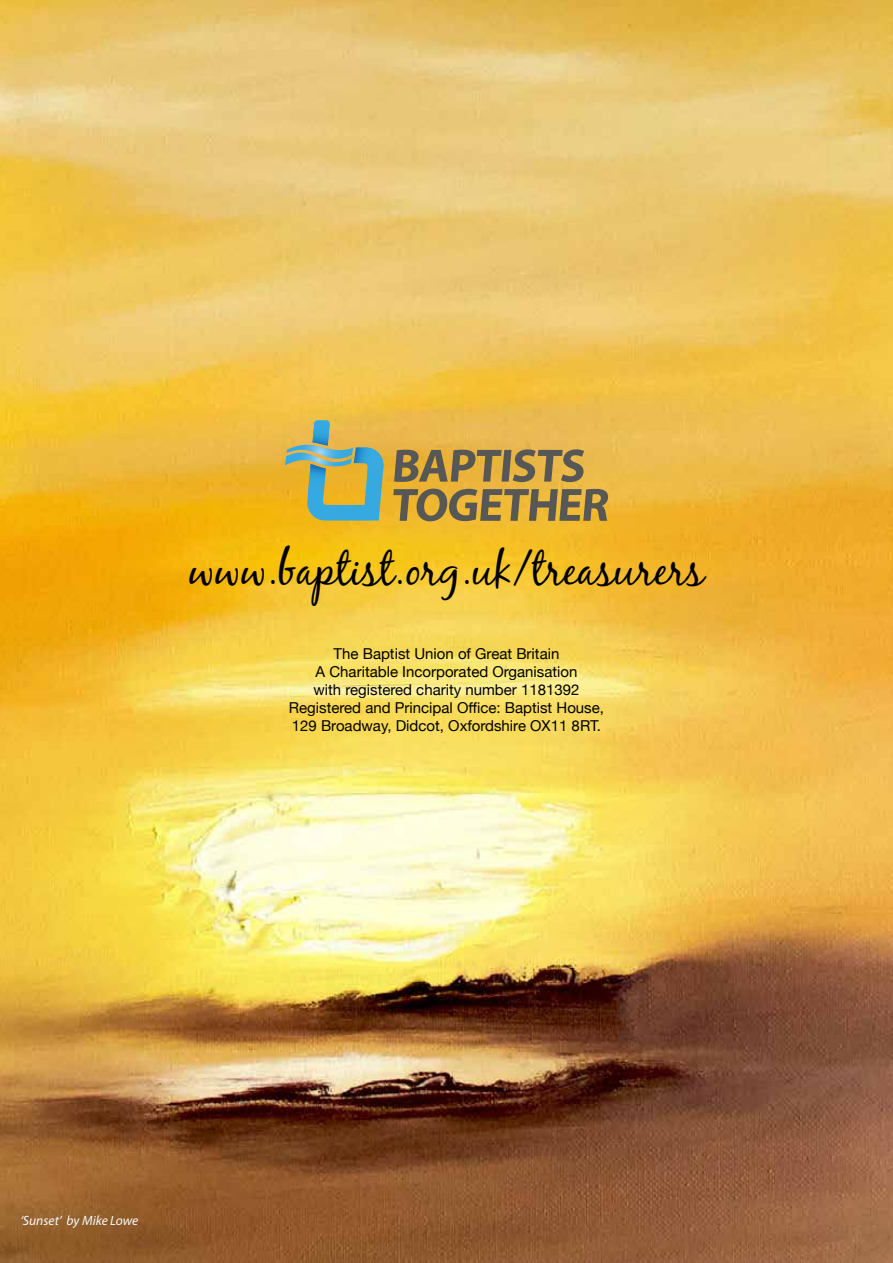
<style>
.page{position:relative;width:893px;height:1263px;background:#fff}
.page>*{position:absolute;margin:0;border:0;box-sizing:border-box;transform-origin:0 0}
.t1{font:45px "Black Jack";color:#000}
.t2{font:15px/18px "Helvetica Neue";color:#000;text-align:center}
.t3{font:italic 13.5px "Myriad Pro";color:#f7f8fa}
</style>
<div class="page">
<img style="left:0;top:0;width:893px;height:1263px">
<svg style="left:285px;top:420px;width:99px;height:100px;background:#a6af78"></svg>
<svg style="left:394px;top:449px;width:190px;height:33px;background:#9f854a"></svg>
<svg style="left:393px;top:489px;width:215px;height:32px;background:#9e8446"></svg>
<h1 class="t1" style="left:189px;top:542px;width:517px">www.baptist.org.uk/treasurers</h1>
<p class="t2" style="left:289px;top:645px;width:317px">The Baptist Union of Great Britain<br>A Charitable Incorporated Organisation<br>with registered charity number 1181392<br>Registered and Principal Office: Baptist House, 129 Broadway, Didcot, Oxfordshire OX11 8RT.</p>
<p class="t3" style="left:20px;top:1212px;width:120px">‘Sunset’ by Mike Lowe</p>
</div>
